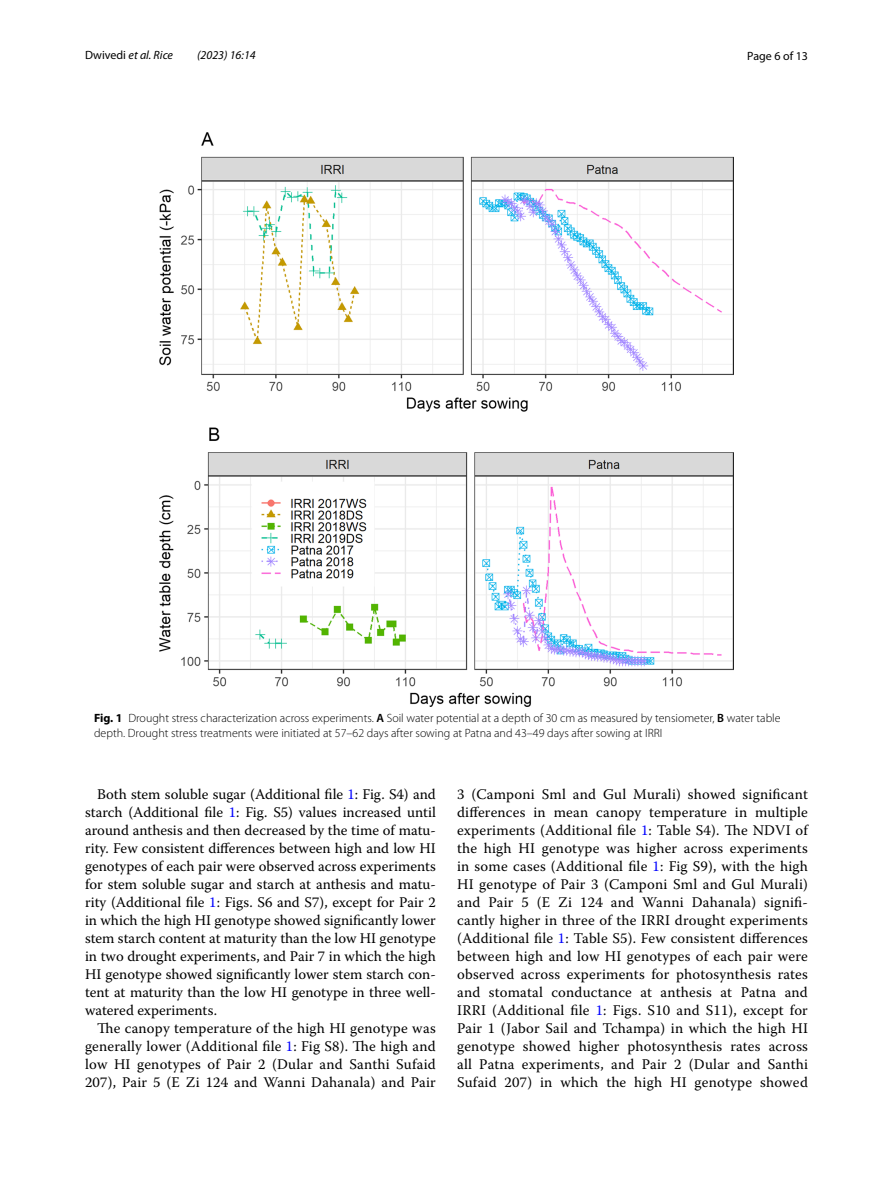
<style>
.page{position:relative;width:893px;height:1187px;background:#fff}
.page>*{position:absolute;margin:0;border:0;box-sizing:border-box;transform-origin:0 0}
.t1{font:14.7px/18px "Warnock Pro";letter-spacing:.015em;color:#000;text-align:justify}
.t2{font:300 12px/15px "Myriad Pro";color:#000}
.t3{font:italic 12px "Myriad Pro";color:#000}
.t4{font:12px "Myriad Pro";color:#000}
.s1{font-style:normal}
.s2{font-weight:700}
.s3{font-weight:600}
.s4{color:#00f}
</style>
<div class="page">
<img style="left:159px;top:133px;width:574px;height:573px">
<p class="t3" style="left:85px;top:48px;width:90px"><span class="s1">Dwivedi</span> et al. Rice</p>
<p class="t3" style="left:197px;top:48px;width:60px">(2023) 16:14</p>
<p class="t4" style="left:747px;top:48px;width:62px">Page 6 of 13</p>
<p class="t2" style="left:94px;top:710px;width:688px"><span class="s2">Fig. 1</span> Drought stress characterization across experiments. <span class="s3">A</span> Soil water potential at a depth of 30 cm as measured by tensiometer, <span class="s3">B</span> water table depth. Drought stress treatments were initiated at 57–62 days after sowing at Patna and 43–49 days after sowing at IRRI</p>
<p class="t1" style="left:85px;top:785px;width:352px;text-indent:12px">Both stem soluble sugar (Additional file <span class="s4">1</span>: Fig. S4) and starch (Additional file <span class="s4">1</span>: Fig. S5) values increased until around anthesis and then decreased by the time of matu&shy;rity. Few consistent differences between high and low HI genotypes of each pair were observed across experiments for stem soluble sugar and starch at anthesis and matu&shy;rity (Additional file <span class="s4">1</span>: Figs. S6 and S7), except for Pair 2 in which the high HI genotype showed significantly lower stem starch content at maturity than the low HI genotype in two drought experiments, and Pair 7 in which the high HI genotype showed significantly lower stem starch con&shy;tent at maturity than the low HI genotype in three well&shy;watered experiments.</p>
<p class="t1" style="left:85px;top:1019px;width:352px;text-indent:12px">The canopy temperature of the high HI genotype was generally lower (Additional file <span class="s4">1</span>: Fig S8). The high and low HI genotypes of Pair 2 (Dular and Santhi Sufaid 207), Pair 5 (E Zi 124 and Wanni Dahanala) and Pair</p>
<p class="t1" style="left:457px;top:785px;width:352px">3 (Camponi Sml and Gul Murali) showed significant differences in mean canopy temperature in multiple experiments (Additional file <span class="s4">1</span>: Table S4). The NDVI of the high HI genotype was higher across experiments in some cases (Additional file <span class="s4">1</span>: Fig S9), with the high HI genotype of Pair 3 (Camponi Sml and Gul Murali) and Pair 5 (E Zi 124 and Wanni Dahanala) signifi&shy;cantly higher in three of the IRRI drought experiments (Additional file <span class="s4">1</span>: Table S5). Few consistent differences between high and low HI genotypes of each pair were observed across experiments for photosynthesis rates and stomatal conductance at anthesis at Patna and IRRI (Additional file <span class="s4">1</span>: Figs. S10 and S11), except for Pair 1 (Jabor Sail and Tchampa) in which the high HI genotype showed higher photosynthesis rates across all Patna experiments, and Pair 2 (Dular and Santhi Sufaid 207) in which the high HI genotype showed</p>
</div>
